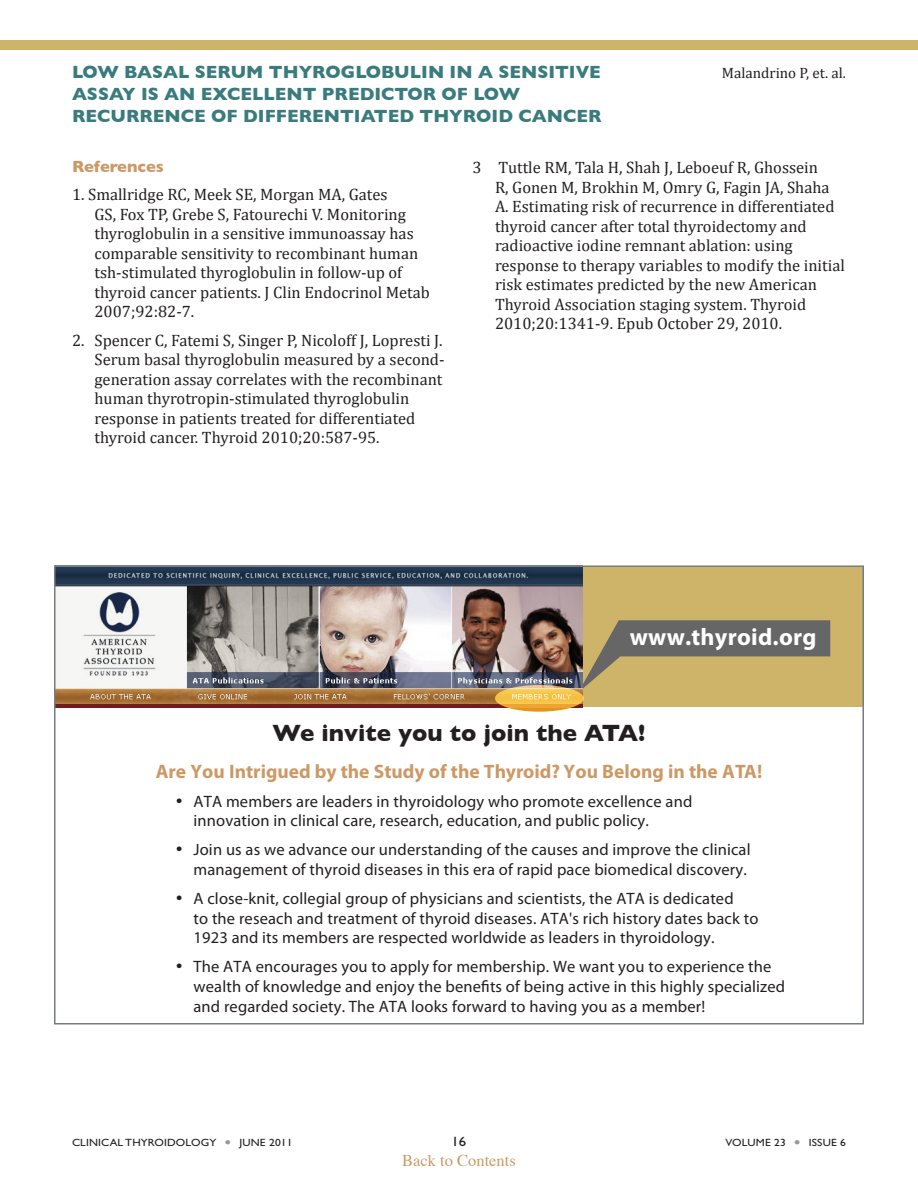
<style>
.page{position:relative;width:918px;height:1188px;background:#fff}
.page>*{position:absolute;margin:0;border:0;box-sizing:border-box;transform-origin:0 0}
.t1{font:700 24px "Gill Sans";color:#231f20}
.t2{font:700 24px "Myriad Pro";letter-spacing:.01em;color:#fff}
.t3{font:700 19.5px "Myriad Pro";color:#c96}
.Topic_Header_page_2{font:700 18px/21.6px "Gill Sans";color:#3a7b7d}
.commentary_bullet{font:16.5px/19.5px "Cambria";color:#231f20}
.t4{font:16.5px/19.8px "Myriad Pro";letter-spacing:.01em;color:#231f20}
.t5{font:16.5px "Times";color:#c96}
.commentary_reference{font:700 16.5px "Gill Sans";color:#c96}
.Topic_Header_page_2-2{font:15px "Cambria";color:#231f20}
.t6{font:13.5px "Gill Sans Std";color:#231f20;scale:1.1 1}
.t7{font:10.5px "Gill Sans Std";letter-spacing:.01em;color:#231f20;scale:1.1 1}
.s1{color:#999}
</style>
<div class="page">
<div style="left:0;top:40px;width:918px;height:10px;background:#cdb469"></div>
<div style="left:582px;top:566px;width:282px;height:141px;background:#cdb469"></div>
<svg style="left:582px;top:620px;width:248px;height:73px"></svg>
<img style="left:57px;top:569px;width:525px;height:138px">
<svg style="left:495px;top:685px;width:89px;height:27px;background:#f1bf55"></svg>
<div style="left:54px;top:566px;width:810px;height:458px;border:2px solid #777b82"></div>
<p class="Topic_Header_page_2" style="left:72px;top:61px;width:530px">LOW BASAL SERUM THYROGLOBULIN IN A SENSITIVE</p>
<p class="Topic_Header_page_2-2" style="left:722px;top:64px;width:126px">Malandrino P, et. al.</p>
<p class="Topic_Header_page_2" style="left:72px;top:83px;width:531px">ASSAY IS AN EXCELLENT PREDICTOR OF LOW<br>RECURRENCE OF DIFFERENTIATED THYROID CANCER</p>
<p class="commentary_bullet" style="left:495px;top:158px;width:351px;text-indent:-22px">3 Tuttle RM, Tala H, Shah J, Leboeuf R, Ghossein<br>R, Gonen M, Brokhin M, Omry G, Fagin JA, Shaha A. Estimating risk of recurrence in differentiated thyroid cancer after total thyroidectomy and radioactive iodine remnant ablation: using response to therapy variables to modify the initial risk estimates predicted by the new American Thyroid Association staging system. Thyroid 2010;20:1341-9. Epub October 29, 2010.</p>
<p class="commentary_reference" style="left:72px;top:157px;width:93px">References</p>
<p class="commentary_bullet" style="left:94px;top:185px;width:337px;text-indent:-22px">1. Smallridge RC, Meek SE, Morgan MA, Gates<br>GS, Fox TP, Grebe S, Fatourechi V. Monitoring thyroglobulin in a sensitive immunoassay has comparable sensitivity to recombinant human tsh-stimulated thyroglobulin in follow-up of thyroid cancer patients. J Clin Endocrinol Metab 2007;92:82-7.</p>
<p class="commentary_bullet" style="left:94px;top:330px;width:352px;text-indent:-22px">2. Spencer C, Fatemi S, Singer P, Nicoloff J, Lopresti J.<br>Serum basal thyroglobulin measured by a second&shy;generation assay correlates with the recombinant human thyrotropin-stimulated thyroglobulin response in patients treated for differentiated thyroid cancer. Thyroid 2010;20:587-95.</p>
<p class="t2" style="left:630px;top:621px;width:188px">www.thyroid.org</p>
<p class="t1" style="left:273px;top:719px;width:374px">We invite you to join the ATA!</p>
<p class="t3" style="left:156px;top:759px;width:608px">Are You Intrigued by the Study of the Thyroid? You Belong in the ATA!</p>
<p class="t4" style="left:194px;top:791px;width:500px;text-indent:-18px">• ATA members are leaders in thyroidology who promote excellence and innovation in clinical care, research, education, and public policy.</p>
<p class="t4" style="left:176px;top:840px;width:577px;text-align:right">• Join us as we advance our understanding of the causes and improve the clinical management of thyroid diseases in this era of rapid pace biomedical discovery.</p>
<p class="t4" style="left:194px;top:888px;width:566px;text-indent:-18px">• A close-knit, collegial group of physicians and scientists, the ATA is dedicated<br>to the reseach and treatment of thyroid diseases. ATA's rich history dates back to<br>1923 and its members are respected worldwide as leaders in thyroidology.</p>
<p class="t4" style="left:194px;top:957px;width:593px;text-indent:-18px">• The ATA encourages you to apply for membership. We want you to experience the wealth of knowledge and enjoy the benefits of being active in this highly specialized and regarded society. The ATA looks forward to having you as a member!</p>
<p class="t7" style="left:72px;top:1137px;width:202px">CLINICAL THYROIDOLOGY <span class="s1">●</span> JUNE 2011</p>
<p class="t6" style="left:451px;top:1134px;width:15px">16</p>
<p class="t7" style="left:726px;top:1137px;width:111px">VOLUME 23 <span class="s1">●</span> ISSUE 6</p>
<p class="t5" style="left:402px;top:1145px;width:115px">Back to Contents</p>
</div>
